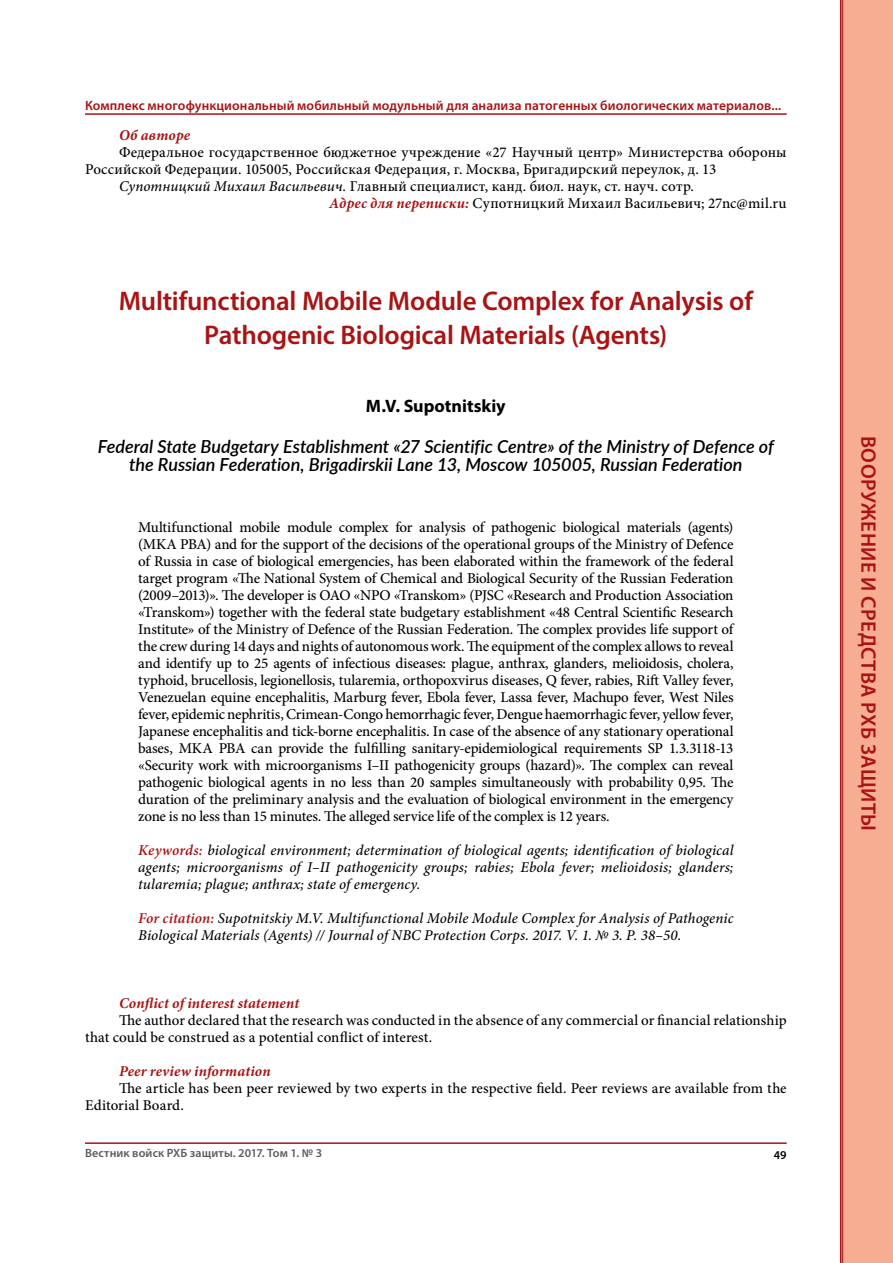
<style>
.page{position:relative;width:893px;height:1263px;background:#fff}
.page>*{position:absolute;margin:0;border:0;box-sizing:border-box;transform-origin:0 0}
.t1{font:600 27px/34px "Myriad Pro";letter-spacing:-.01em;color:#a91314;text-align:center}
.t2{font:600 21px "Myriad Pro";letter-spacing:.02em;color:#a91314}
.t3{font:italic 600 18px/18px "Lato";letter-spacing:-.005em;color:#000;text-align:center}
.t4{font:700 18px "Myriad Pro";color:#000}
.t5{font:500 15px/17px "Minion Pro";letter-spacing:.01em;color:#000}
.t6{font:italic 500 15px/17px "Minion Pro";letter-spacing:.005em;color:#000;text-align:justify}
.t7{font:italic 700 15px "Minion Pro";letter-spacing:.01em;color:#a91314}
.t8{font:600 13.5px "Myriad Pro";letter-spacing:.01em;color:#a91314}
.t9{font:600 12px "Myriad Pro";letter-spacing:.01em;color:#5c5c5b}
.t10{font:600 12px "Myriad Pro";color:#000}
.s1{font-style:italic}
.s2{font-weight:700;font-style:italic;color:#a91314}
.s3{font-weight:600;color:#a91314}
</style>
<div class="page">
<hr style="left:85px;top:1142px;width:702px;height:2px;background:#a91314">
<hr style="left:85px;top:113px;width:702px;height:2px;background:#a91314">
<svg style="left:840px;top:0;width:2px;height:1263px;background:#bd3c35"></svg>
<div style="left:842px;top:0;width:51px;height:1263px;background:#f6ad92"></div>
<p class="t8" style="left:85px;top:96px;width:698px">Комплекс многофункциональный мобильный модульный для анализа патогенных биологических материалов...</p>
<p class="t7" style="left:119px;top:125px;width:73px">Об авторе</p>
<p class="t5" style="left:119px;top:144px;width:669px">Федеральное государственное бюджетное учреждение «27 Научный центр» Министерства обороны</p>
<p class="t5" style="left:85px;top:161px;width:633px">Российской Федерации. 105005, Российская Федерация, г. Москва, Бригадирский переулок, д. 13</p>
<p class="t5" style="left:119px;top:178px;width:577px"><span class="s1">Супотницкий Михаил Васильевич.</span> Главный специалист, канд. биол. наук, ст. науч. сотр.</p>
<p class="t5" style="left:329px;top:195px;width:459px"><span class="s2">Адрес для переписки:</span> Супотницкий Михаил Васильевич; 27nc@mil.ru</p>
<h1 class="t1" style="left:119px;top:284px;width:636px">Multifunctional Mobile Module Complex for Analysis of<br>Pathogenic Biological Materials (Agents)</h1>
<p class="t4" style="left:366px;top:395px;width:141px">M.V. Supotnitskiy</p>
<p class="t3" style="left:98px;top:436px;width:677px">Federal State Budgetary Establishment «27 Scientific Centre» of the Ministry of Defence of the Russian Federation, Brigadirskii Lane 13, Moscow 105005, Russian Federation</p>
<p class="t5" style="left:138px;top:518px;width:597px;text-align:justify">Multifunctional mobile module complex for analysis of pathogenic biological materials (agents) (MKA PBA) and for the support of the decisions of the operational groups of the Ministry of Defence of Russia in case of biological emergencies, has been elaborated within the framework of the federal target program «The National System of Chemical and Biological Security of the Russian Federation (2009–2013)». The developer is OAO «NPO «Transkom» (PJSC «Research and Production Association «Transkom») together with the federal state budgetary establishment «48 Central Scientific Research Institute» of the Ministry of Defence of the Russian Federation. The complex provides life support of the crew during 14 days and nights of autonomous work. The equipment of the complex allows to reveal and identify up to 25 agents of infectious diseases: plague, anthrax, glanders, melioidosis, cholera, typhoid, brucellosis, legionellosis, tularemia, orthopoxvirus diseases, Q fever, rabies, Rift Valley fever, Venezuelan equine encephalitis, Marburg fever, Ebola fever, Lassa fever, Machupo fever, West Niles fever, epidemic nephritis, Crimean-Congo hemorrhagic fever, Dengue haemorrhagic fever, yellow fever, Japanese encephalitis and tick-borne encephalitis. In case of the absence of any stationary operational bases, MKA PBA can provide the fulfilling sanitary-epidemiological requirements SP 1.3.3118-13 «Security work with microorganisms I–II pathogenicity groups (hazard)». The complex can reveal pathogenic biological agents in no less than 20 samples simultaneously with probability 0,95. The duration of the preliminary analysis and the evaluation of biological environment in the emergency zone is no less than 15 minutes. The alleged service life of the complex is 12 years.</p>
<p class="t6" style="left:138px;top:841px;width:597px"><span class="s3">Keywords:</span> biological environment; determination of biological agents; identification of biological agents; microorganisms of I–II pathogenicity groups; rabies; Ebola fever; melioidosis; glanders; tularemia; plague; anthrax; state of emergency.</p>
<p class="t6" style="left:138px;top:909px;width:597px"><span class="s3">For citation:</span> Supotnitskiy M.V. Multifunctional Mobile Module Complex for Analysis of Pathogenic<br>Biological Materials (Agents) // Journal of NBC Protection Corps. 2017. V. 1. № 3. P. 38–50.</p>
<p class="t7" style="left:119px;top:992px;width:182px">Conflict of interest statement</p>
<p class="t5" style="left:85px;top:1012px;width:703px;text-indent:34px">The author declared that the research was conducted in the absence of any commercial or financial relationship that could be construed as a potential conflict of interest.</p>
<p class="t7" style="left:119px;top:1060px;width:153px">Peer review information</p>
<p class="t5" style="left:85px;top:1080px;width:703px;text-indent:34px">The article has been peer reviewed by two experts in the respective field. Peer reviews are available from the<br>Editorial Board.</p>
<p class="t9" style="left:85px;top:1145px;width:239px">Вестник войск РХБ защиты. 2017. Том 1. № 3</p>
<p class="t10" style="left:774px;top:1147px;width:14px">49</p>
<h2 class="t2" style="left:882px;top:436px;width:397px;rotate:90deg">ВООРУЖЕНИЕ И СРЕДСТВА РХБ ЗАЩИТЫ</h2>
</div>
